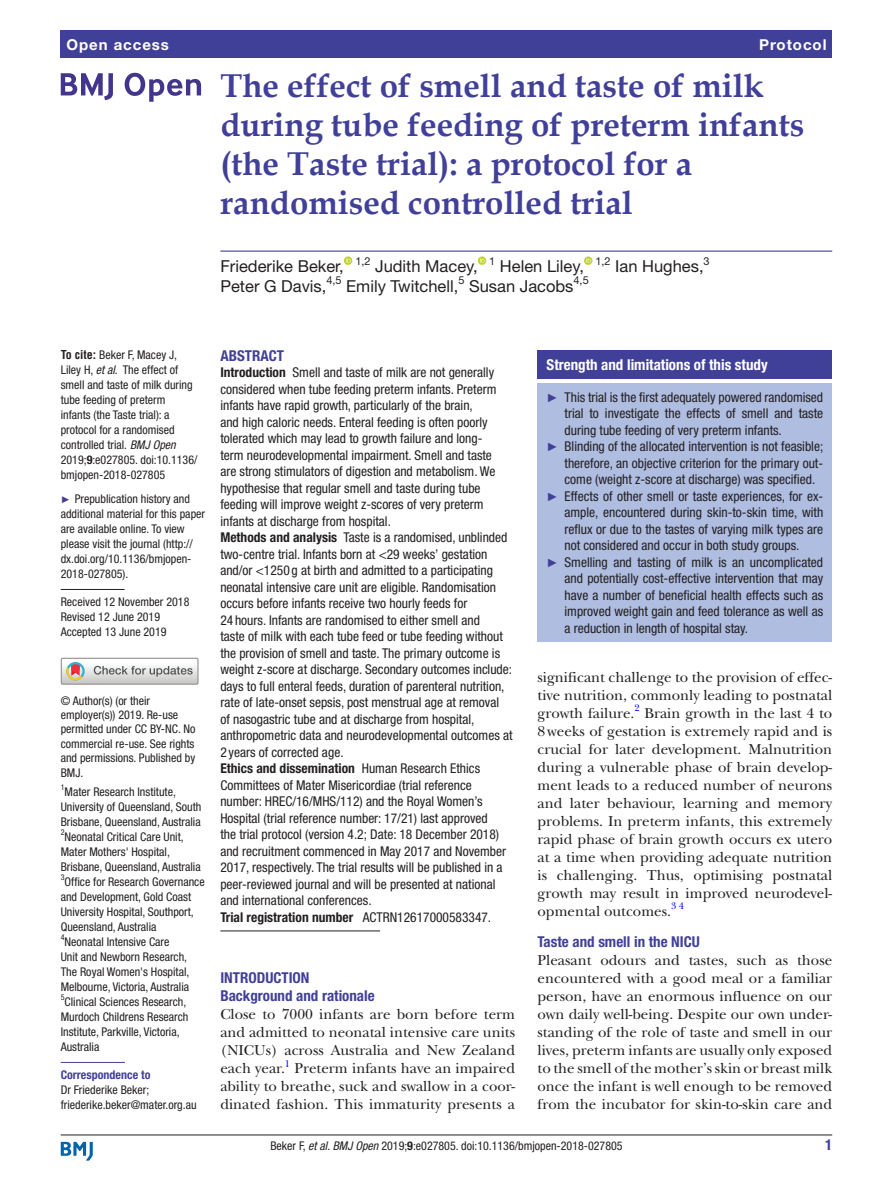
<style>
.page{position:relative;width:893px;height:1191px;background:#fff}
.page>*{position:absolute;margin:0;border:0;box-sizing:border-box;transform-origin:0 0}
.t1{font:700 33px/39px "Book Antiqua";color:#414099}
.t2{font:16.5px "Helvetica Neue LT Std";color:#231f20}
.t3{font:15px/18px "New Baskerville";color:#231f20;text-align:justify}
.t4{font:700 condensed 15px/18px "Helvetica Neue LT Std";color:#414099}
.t5{font:700 condensed 15px "Helvetica Neue LT Std";color:#fff}
.t6{font:700 15px "Helvetica Neue LT Std";letter-spacing:.065em;color:#fff}
.t7{font:condensed 13.5px/16.5px "Helvetica Neue LT Std";color:#231f20}
.t8{font:condensed 12px/15px "Helvetica Neue LT Std";color:#231f20}
.t9{font:700 condensed 12px "Helvetica Neue LT Std";color:#414099}
.t10{font:10.95px "Helvetica Neue LT Std";color:#231f20}
.t11{font:9.9px "New Baskerville";color:#00f}
.t12{font:condensed 7.95px "Helvetica Neue LT Std";color:#231f20}
.s1{font-family:"Helvetica LT Std";font-weight:700}
.s2{font-style:italic}
.s3{font-weight:700}
.s4{font-family:"Arial";font-stretch:normal;font-size:9.75px;color:#414099}
.s5{font-family:"Arial";font-stretch:normal;font-size:12px;color:#414099}
</style>
<div class="page">
<hr style="left:61px;top:1134px;width:771px;height:1px;background:#231f20">
<svg style="left:61px;top:1141px;width:32px;height:19px"></svg>
<div style="left:61px;top:31px;width:771px;height:27px;background:#414099"></div>
<hr style="left:220px;top:250px;width:612px;height:2px;background:#414099">
<svg style="left:344px;top:256px;width:8px;height:9px"></svg>
<svg style="left:478px;top:256px;width:8px;height:9px"></svg>
<svg style="left:584px;top:256px;width:8px;height:9px"></svg>
<hr style="left:61px;top:589px;width:64px;height:1px;background:#231f20">
<hr style="left:61px;top:1062px;width:64px;height:1px;background:#414099">
<svg style="left:61px;top:73px;width:52px;height:27px"></svg>
<svg style="left:125px;top:73px;width:76px;height:29px"></svg>
<div style="left:61px;top:657px;width:138px;height:27px;border:1px solid #969090"></div>
<svg style="left:61px;top:658px;width:137px;height:26px"></svg>
<hr style="left:220px;top:930px;width:160px;height:1px;background:#231f20">
<div style="left:538px;top:350px;width:294px;height:29px;background:#414099"></div>
<div style="left:538px;top:383px;width:294px;height:258px;background:#afbde1"></div>
<p class="t6" style="left:66px;top:35px;width:104px">Open access</p>
<p class="t6" style="left:759px;top:35px;width:69px">Protocol</p>
<h1 class="t1" style="left:220px;top:66px;width:585px">The effect of smell and taste of milk during tube feeding of preterm infants (the Taste trial): a protocol for a randomised controlled trial</h1>
<p class="t2" style="left:220px;top:257px;width:125px">Friederike Beker,</p>
<p class="t10" style="left:355px;top:254px;width:17px">1,2</p>
<p class="t2" style="left:375px;top:257px;width:104px">Judith Macey,</p>
<p class="t10" style="left:489px;top:254px;width:8px">1</p>
<p class="t2" style="left:500px;top:257px;width:86px">Helen Liley,</p>
<p class="t10" style="left:595px;top:254px;width:17px">1,2</p>
<p class="t2" style="left:615px;top:257px;width:90px">Ian Hughes,</p>
<p class="t10" style="left:704px;top:254px;width:8px">3</p>
<p class="t2" style="left:220px;top:276px;width:108px">Peter G Davis,</p>
<p class="t10" style="left:326px;top:274px;width:17px">4,5</p>
<p class="t2" style="left:346px;top:276px;width:114px">Emily Twitchell,</p>
<p class="t10" style="left:458px;top:274px;width:8px">5</p>
<p class="t2" style="left:469px;top:276px;width:106px">Susan Jacobs</p>
<p class="t10" style="left:574px;top:274px;width:17px">4,5</p>
<p class="t8" style="left:61px;top:347px;width:138px"><span class="s1">To cite:</span> Beker F, Macey J,<br>Liley H, <span class="s2">et al</span>. The effect of smell and taste of milk during tube feeding of preterm infants (the Taste trial): a protocol for a randomised controlled trial. <span class="s2">BMJ Open<br></span>2019;<span class="s3">9</span>:e027805. doi:10.1136/ bmjopen-2018-027805</p>
<p class="t8" style="left:61px;top:491px;width:146px"><span class="s4">►</span> Prepublication history and additional material for this paper are available online. To view please visit the journal (http:// dx.doi.org/10.1136/bmjopen-<br>2018-027805).</p>
<p class="t8" style="left:61px;top:594px;width:130px">Received 12 November 2018<br>Revised 12 June 2019<br>Accepted 13 June 2019</p>
<p class="t8" style="left:61px;top:693px;width:136px;line-height:14.4px">© Author(s) (or their employer(s)) 2019. Re-use permitted under CC BY-NC. No commercial re-use. See rights and permissions. Published by<br>BMJ.</p>
<p class="t12" style="left:61px;top:783px;width:5px">1</p>
<p class="t8" style="left:61px;top:784px;width:142px;text-indent:4px">Mater Research Institute,<br>University of Queensland, South<br>Brisbane, Queensland, Australia</p>
<p class="t12" style="left:61px;top:828px;width:5px">2</p>
<p class="t8" style="left:61px;top:829px;width:141px;text-indent:4px">Neonatal Critical Care Unit,<br>Mater Mothers' Hospital,<br>Brisbane, Queensland, Australia</p>
<p class="t12" style="left:61px;top:873px;width:5px">3</p>
<p class="t8" style="left:61px;top:874px;width:145px;text-indent:4px">Office for Research Governance and Development, Gold Coast<br>University Hospital, Southport,<br>Queensland, Australia</p>
<p class="t12" style="left:61px;top:933px;width:5px">4</p>
<p class="t8" style="left:61px;top:934px;width:130px;text-indent:4px">Neonatal Intensive Care<br>Unit and Newborn Research,<br>The Royal Women's Hospital,<br>Melbourne, Victoria, Australia<br><sup>5</sup>Clinical Sciences Research,<br>Murdoch Childrens Research<br>Institute, Parkville, Victoria,<br>Australia</p>
<p class="t9" style="left:61px;top:1067px;width:91px">Correspondence to</p>
<p class="t8" style="left:61px;top:1082px;width:137px">Dr Friederike Beker; friederike.beker@mater.org.au</p>
<p class="t4" style="left:220px;top:346px;width:65px">Abstract</p>
<p class="t7" style="left:220px;top:364px;width:294px"><span class="s3">Introduction</span> Smell and taste of milk are not generally considered when tube feeding preterm infants. Preterm infants have rapid growth, particularly of the brain,<br>and high caloric needs. Enteral feeding is often poorly tolerated which may lead to growth failure and long-<br>term neurodevelopmental impairment. Smell and taste<br>are strong stimulators of digestion and metabolism. We hypothesise that regular smell and taste during tube feeding will improve weight z-scores of very preterm infants at discharge from hospital.<br><span class="s3">Methods and analysis</span> Taste is a randomised, unblinded two-centre trial. Infants born at &lt;29 weeks’ gestation and/or &lt;1250 g at birth and admitted to a participating neonatal intensive care unit are eligible. Randomisation occurs before infants receive two hourly feeds for<br>24 hours. Infants are randomised to either smell and<br>taste of milk with each tube feed or tube feeding without the provision of smell and taste. The primary outcome is weight z-score at discharge. Secondary outcomes include: days to full enteral feeds, duration of parenteral nutrition, rate of late-onset sepsis, post menstrual age at removal<br>of nasogastric tube and at discharge from hospital, anthropometric data and neurodevelopmental outcomes at 2 years of corrected age.<br><span class="s3">Ethics and dissemination</span> Human Research Ethics Committees of Mater Misericordiae (trial reference number: HREC/16/MHS/112) and the Royal Women’s Hospital (trial reference number: 17/21) last approved<br>the trial protocol (version 4.2; Date: 18 December 2018) and recruitment commenced in May 2017 and November 2017, respectively. The trial results will be published in a peer-reviewed journal and will be presented at national and international conferences.<br><span class="s3">Trial registration number</span> ACTRN12617000583347.</p>
<p class="t4" style="left:220px;top:968px;width:156px">Introduction<br>Background and rationale</p>
<p class="t3" style="left:220px;top:1005px;width:296px">Close to 7000 infants are born before term and admitted to neonatal intensive care units (NICUs) across Australia and New Zealand each year.</p>
<p class="t11" style="left:285px;top:1057px;width:7px">1</p>
<p class="t3" style="left:220px;top:1059px;width:296px;text-indent:74px">Preterm infants have an impaired ability to breathe, suck and swallow in a coor&shy;dinated fashion. This immaturity presents a</p>
<p class="t5" style="left:547px;top:355px;width:223px">Strength and limitations of this study</p>
<p class="t7" style="left:547px;top:388px;width:278px"><span class="s5">►</span> This trial is the first adequately powered randomised</p>
<p class="t7" style="left:565px;top:405px;width:260px">trial to investigate the effects of smell and taste</p>
<p class="t7" style="left:565px;top:421px;width:219px">during tube feeding of very preterm infants.</p>
<p class="t7" style="left:547px;top:438px;width:278px"><span class="s5">►</span> Blinding of the allocated intervention is not feasible;</p>
<p class="t7" style="left:565px;top:454px;width:260px">therefore, an objective criterion for the primary out-</p>
<p class="t7" style="left:565px;top:471px;width:252px">come (weight z-score at discharge) was specified.</p>
<p class="t7" style="left:547px;top:487px;width:278px"><span class="s5">►</span> Effects of other smell or taste experiences, for ex-</p>
<p class="t7" style="left:565px;top:504px;width:260px">ample, encountered during skin-to-skin time, with</p>
<p class="t7" style="left:565px;top:520px;width:260px">reflux or due to the tastes of varying milk types are</p>
<p class="t7" style="left:565px;top:537px;width:236px">not considered and occur in both study groups.</p>
<p class="t7" style="left:547px;top:553px;width:278px"><span class="s5">►</span> Smelling and tasting of milk is an uncomplicated</p>
<p class="t7" style="left:565px;top:570px;width:260px">and potentially cost-effective intervention that may</p>
<p class="t7" style="left:565px;top:586px;width:260px">have a number of beneficial health effects such as</p>
<p class="t7" style="left:565px;top:603px;width:260px">improved weight gain and feed tolerance as well as</p>
<p class="t7" style="left:565px;top:619px;width:185px">a reduction in length of hospital stay.</p>
<p class="t3" style="left:538px;top:668px;width:296px">significant challenge to the provision of effec&shy;tive nutrition, commonly leading to postnatal growth failure.<sup>2</sup> Brain growth in the last 4 to 8weeks of gestation is extremely rapid and is crucial for later development. Malnutrition during a vulnerable phase of brain develop&shy;ment leads to a reduced number of neurons and later behaviour, learning and memory problems. In preterm infants, this extremely rapid phase of brain growth occurs ex utero at a time when providing adequate nutrition is challenging. Thus, optimising postnatal growth may result in improved neurodevel&shy;opmental outcomes.<sup>3</sup> <sup>4</sup></p>
<p class="t4" style="left:538px;top:932px;width:163px">Taste and smell in the NICU</p>
<p class="t3" style="left:538px;top:951px;width:296px">Pleasant odours and tastes, such as those encountered with a good meal or a familiar person, have an enormous influence on our own daily well-being. Despite our own under&shy;standing of the role of taste and smell in our lives, preterm infants are usually only exposed to the smell of the mother’s skin or breast milk once the infant is well enough to be removed from the incubator for skin-to-skin care and</p>
<p class="t8" style="left:270px;top:1137px;width:354px">Beker F, <span class="s2">et al</span>. <span class="s2">BMJ Open</span> 2019;<span class="s3">9</span>:e027805. doi:10.1136/bmjopen-2018-027805</p>
<p class="t4" style="left:825px;top:1135px;width:9px">1</p>
</div>
